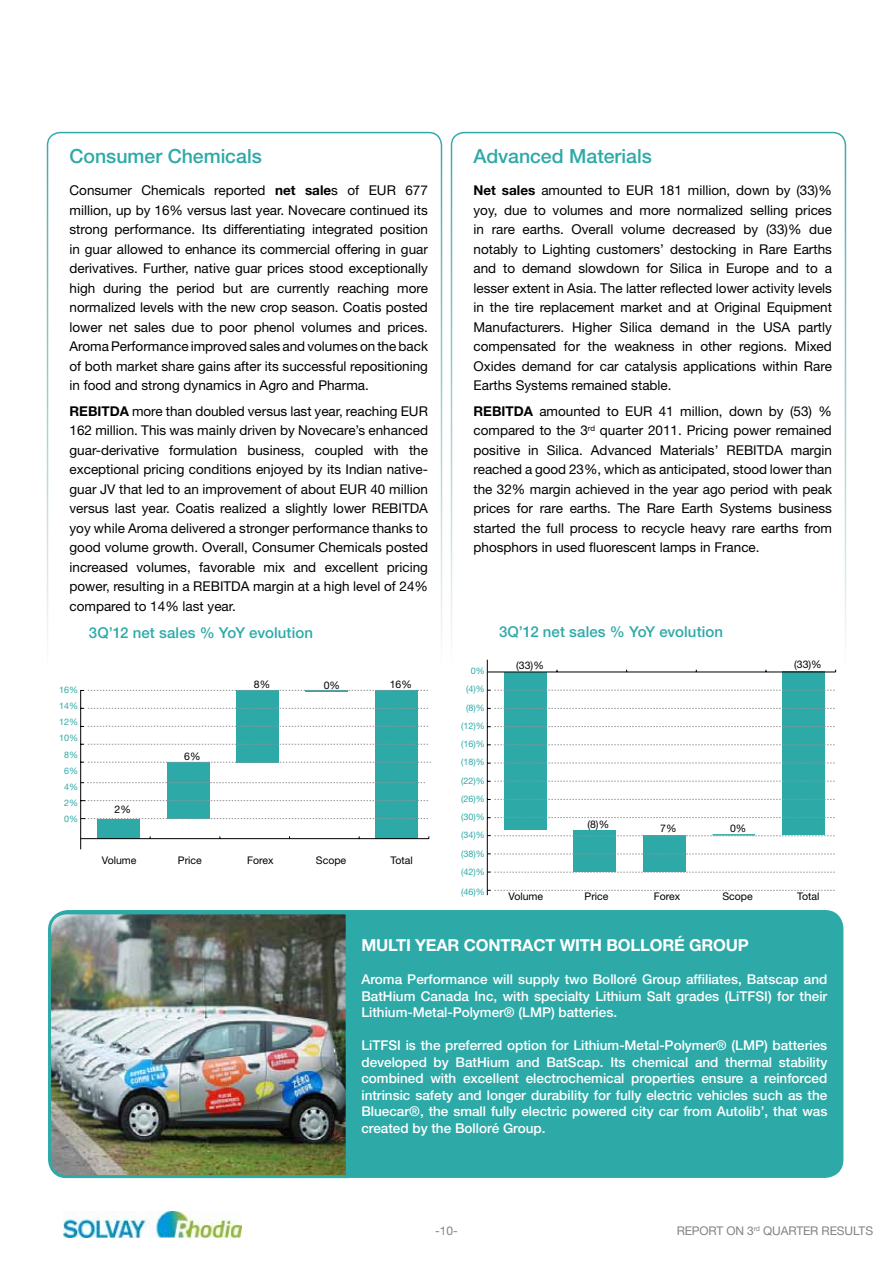
<style>
.page{position:relative;width:893px;height:1263px;background:#fff}
.page>*{position:absolute;margin:0;border:0;box-sizing:border-box;transform-origin:0 0}
.t1{font:500 19.5px "Helvetica Neue";color:#2daaa8}
.t2{font:700 16.5px "Helvetica Neue";letter-spacing:-.01em;color:#fff}
.t3{font:500 15px "Helvetica Neue";letter-spacing:.005em;color:#2daaa8}
.t4{font:13.5px/19.5px "Helvetica Neue";color:#000;text-align:justify}
.t5{font:500 13.5px/16.5px "Helvetica Neue";color:#fff;text-align:justify}
.t6{font:12px "Helvetica Neue";letter-spacing:-.01em;color:#808285}
.t7{font:10.5px "Helvetica Neue";color:#000}
.t8{font:9px/18.3px "Helvetica Neue";color:#2daaa8;text-align:center}
.s1{font-weight:700}
</style>
<div class="page">
<img style="left:64px;top:1211px;width:178px;height:26px">
<div style="left:51px;top:911px;width:791px;height:265px;background:#2daaa8;border-radius:17px"></div>
<div style="left:50px;top:910px;width:793px;height:268px;border:3px solid #2daaa8;border-radius:17px"></div>
<img style="left:48px;top:910px;width:302px;height:269px">
<svg style="left:450px;top:131px;width:397px;height:538px"></svg>
<svg style="left:46px;top:131px;width:397px;height:516px"></svg>
<div style="left:643px;top:836px;width:42px;height:36px;background:#2daaa8"></div>
<div style="left:504px;top:672px;width:43px;height:158px;background:#2daaa8"></div>
<div style="left:574px;top:830px;width:42px;height:42px;background:#2daaa8"></div>
<hr style="left:80px;top:690px;width:1px;height:91px;background:#000">
<hr style="left:80px;top:781px;width:1px;height:68px;background:#000">
<div style="left:97px;top:819px;width:43px;height:19px;background:#2daaa8"></div>
<div style="left:167px;top:762px;width:42px;height:56px;background:#2daaa8"></div>
<div style="left:236px;top:690px;width:43px;height:72px;background:#2daaa8"></div>
<div style="left:375px;top:690px;width:43px;height:149px;background:#2daaa8"></div>
<hr style="left:305px;top:690px;width:43px;height:2px;background:#2daaa8">
<svg style="left:81px;top:762px;width:350px;height:1px"></svg>
<svg style="left:81px;top:744px;width:347px;height:1px"></svg>
<svg style="left:81px;top:726px;width:347px;height:1px"></svg>
<svg style="left:81px;top:708px;width:347px;height:1px"></svg>
<svg style="left:81px;top:690px;width:347px;height:1px"></svg>
<svg style="left:81px;top:800px;width:347px;height:1px"></svg>
<svg style="left:81px;top:818px;width:347px;height:1px"></svg>
<hr style="left:81px;top:838px;width:348px;height:1px;background:#000">
<hr style="left:487px;top:660px;width:1px;height:139px;background:#000">
<hr style="left:487px;top:798px;width:1px;height:97px;background:#000">
<div style="left:782px;top:672px;width:42px;height:163px;background:#2daaa8"></div>
<svg style="left:488px;top:781px;width:347px;height:1px"></svg>
<svg style="left:488px;top:763px;width:347px;height:1px"></svg>
<svg style="left:488px;top:744px;width:347px;height:1px"></svg>
<svg style="left:488px;top:817px;width:347px;height:1px"></svg>
<hr style="left:712px;top:834px;width:43px;height:2px;background:#2daaa8">
<svg style="left:487px;top:799px;width:348px;height:1px"></svg>
<svg style="left:487px;top:690px;width:348px;height:1px"></svg>
<svg style="left:487px;top:835px;width:348px;height:1px"></svg>
<svg style="left:487px;top:853px;width:348px;height:2px"></svg>
<svg style="left:487px;top:872px;width:348px;height:1px"></svg>
<svg style="left:487px;top:890px;width:348px;height:1px"></svg>
<svg style="left:488px;top:726px;width:347px;height:1px"></svg>
<svg style="left:488px;top:708px;width:347px;height:1px"></svg>
<svg style="left:81px;top:782px;width:344px;height:1px"></svg>
<hr style="left:487px;top:672px;width:349px;height:1px;background:#000">
<h1 class="t1" style="left:70px;top:144px;width:194px">Consumer Chemicals</h1>
<p class="t4" style="left:70px;top:180px;width:360px">Consumer Chemicals reported <span class="s1">NET SALE</span>s of EUR 677 million, up by 16% versus last year. Novecare continued its strong performance. Its differentiating integrated position in guar allowed to enhance its commercial offering in guar derivatives. Further, native guar prices stood exceptionally high during the period but are currently reaching more normalized levels with the new crop season. Coatis posted lower net sales due to poor phenol volumes and prices.<br>Aroma Performance improved sales and volumes on the back of both market share gains after its successful repositioning in food and strong dynamics in Agro and Pharma.</p>
<p class="t4" style="left:70px;top:401px;width:360px"><span class="s1">REBITDA</span> more than doubled versus last year, reaching EUR 162 million. This was mainly driven by Novecare’s enhanced guar-derivative formulation business, coupled with the exceptional pricing conditions enjoyed by its Indian native&shy;guar JV that led to an improvement of about EUR 40 million versus last year. Coatis realized a slightly lower REBITDA yoy while Aroma delivered a stronger performance thanks to good volume growth. Overall, Consumer Chemicals posted increased volumes, favorable mix and excellent pricing power, resulting in a REBITDA margin at a high level of 24% compared to 14% last year.</p>
<p class="t3" style="left:89px;top:624px;width:226px">3Q’12 net sales % YoY evolution</p>
<p class="t8" style="left:59px;top:681px;width:21px;line-height:16.2px">16%<br>14%<br>12%<br>10%<br>8%<br>6%<br>4%<br>2%<br>0%</p>
<p class="t7" style="left:115px;top:803px;width:18px">2%</p>
<p class="t7" style="left:184px;top:750px;width:18px">6%</p>
<p class="t7" style="left:254px;top:678px;width:18px">8%</p>
<p class="t7" style="left:324px;top:679px;width:18px">0%</p>
<p class="t7" style="left:390px;top:678px;width:24px">16%</p>
<p class="t7" style="left:102px;top:854px;width:36px">Volume</p>
<p class="t7" style="left:178px;top:854px;width:25px">Price</p>
<p class="t7" style="left:247px;top:854px;width:28px">Forex</p>
<p class="t7" style="left:316px;top:854px;width:32px">Scope</p>
<p class="t7" style="left:391px;top:854px;width:24px">Total</p>
<h1 class="t1" style="left:473px;top:144px;width:180px">Advanced Materials</h1>
<p class="t4" style="left:473px;top:180px;width:360px"><span class="s1">NET SALES</span> amounted to EUR 181 million, down by (33)% yoy, due to volumes and more normalized selling prices in rare earths. Overall volume decreased by (33)% due notably to Lighting customers’ destocking in Rare Earths and to demand slowdown for Silica in Europe and to a lesser extent in Asia. The latter reflected lower activity levels in the tire replacement market and at Original Equipment Manufacturers. H igher Silica demand in the USA partly compensated for the weakness in other regions. Mixed Oxides demand for car catalysis applications within Rare Earths Systems remained stable.</p>
<p class="t4" style="left:473px;top:401px;width:360px"><span class="s1">REBITDA</span> amounted to EUR 41 million, down by (53) % compared to the 3<sup>rd</sup> quarter 2011. Pricing power remained positive in Silica. Advanced Materials’ REBITDA margin reached a good 23%, which as anticipated, stood lower than the 32% margin achieved in the year ago period with peak prices for rare earths. The Rare Earth Systems business started the full process to recycle heavy rare earths from phosphors in used fluorescent lamps in France.</p>
<p class="t8" style="left:461px;top:662px;width:25px;text-align:right">0% (4)% (8)% (12)% (16)% (18)% (22)% (26)% (30)% (34)% (38)% (42)%</p>
<p class="t8" style="left:461px;top:883px;width:25px">(46)%</p>
<p class="t3" style="left:499px;top:622px;width:226px">3Q’12 net sales % YoY evolution</p>
<p class="t7" style="left:516px;top:659px;width:29px">(33)%</p>
<p class="t7" style="left:794px;top:658px;width:29px">(33)%</p>
<p class="t7" style="left:587px;top:818px;width:23px">(8)%</p>
<p class="t7" style="left:660px;top:822px;width:18px">7%</p>
<p class="t7" style="left:730px;top:822px;width:18px">0%</p>
<p class="t7" style="left:509px;top:890px;width:36px">Volume</p>
<p class="t7" style="left:584px;top:890px;width:25px">Price</p>
<p class="t7" style="left:654px;top:890px;width:28px">Forex</p>
<p class="t7" style="left:722px;top:890px;width:32px">Scope</p>
<p class="t7" style="left:797px;top:890px;width:24px">Total</p>
<p class="t2" style="left:361px;top:935px;width:389px">MULTI YEAR CONTRACT WITH BOLLORÉ GROUP</p>
<p class="t5" style="left:361px;top:971px;width:467px">Aroma Performance will supply two Bolloré Group affiliates, Batscap and BatHium Canada Inc, with specialty Lithium Salt grades (LiTFSI) for their Lithium-Metal-Polymer® (LMP) batteries.</p>
<p class="t5" style="left:361px;top:1037px;width:467px">LiTFSI is the preferred option for Lithium-Metal-Polymer® (LMP) batteries developed by BatHium and BatScap. Its chemical and thermal stability combined with excellent electrochemical properties ensure a reinforced intrinsic safety and longer durability for fully electric vehicles such as the Bluecar®, the small fully electric powered city car from Autolib’, that was created by the Bolloré Group.</p>
<p class="t6" style="left:435px;top:1224px;width:24px">-10-</p>
<p class="t6" style="left:677px;top:1224px;width:198px">REPORT ON 3<sup>rd</sup> QUARTER RESULTS</p>
</div>
